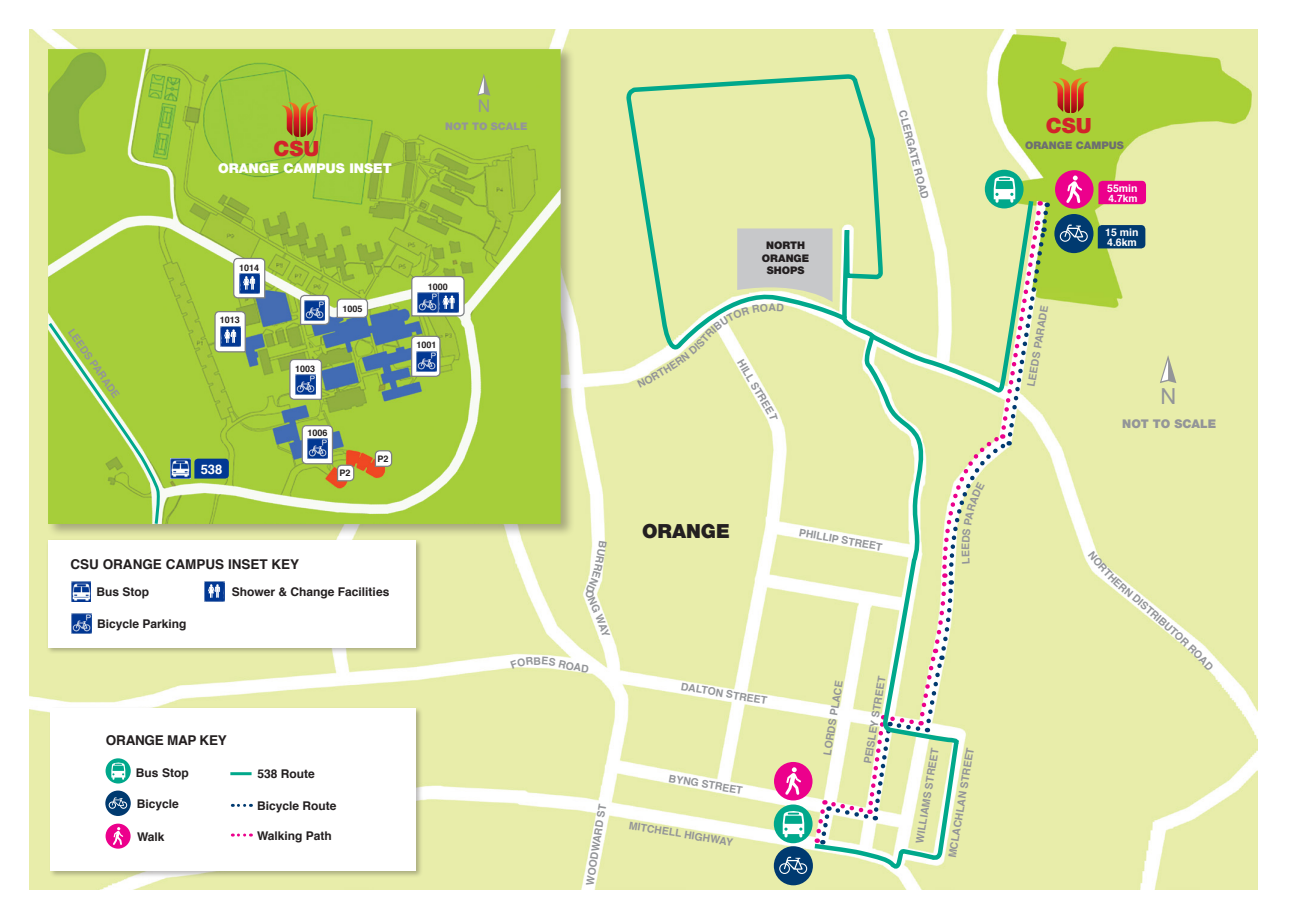
<style>
.page{position:relative;width:1289px;height:919px;background:#fff}
.page>*{position:absolute;margin:0;border:0;box-sizing:border-box;transform-origin:0 0}
.t1{font:22.05px "Arial";color:#939598}
.t2{font:900 21px "Helvetica Neue LT Std";color:#d2232a}
.t3{font:900 19.5px "Helvetica Neue LT Std";color:#231f20}
.t4{font:17.4px "Arial";color:#939598}
.t5{font:700 13.5px "Helvetica";color:#231f20}
.t6{font:900 13.5px "Helvetica Neue LT Std";color:#fff}
.t7{font:700 13.5px "Helvetica";letter-spacing:-.02em;color:#231f20}
.t8{font:700 13.05px "Helvetica";color:#fff}
.t9{font:700 12px "Helvetica";color:#231f20}
.t10{font:900 12px "Helvetica Neue LT Std";color:#939598}
.t11{font:700 10.5px "Helvetica";color:#939598}
.t12{font:900 10.5px/12.6px "Helvetica Neue LT Std";color:#231f20;text-align:center}
.t13{font:700 10.5px/10.5px "Helvetica";color:#fff}
.t14{font:900 10.5px "Helvetica Neue LT Std";color:#6d6e71}
.t15{font:900 10.5px "Helvetica Neue LT Std";color:#939598}
.t16{font:700 10.2px "Helvetica";color:#fff}
.t17{font:700 9px "Helvetica";color:#231f20}
</style>
<div class="page">
<img style="left:30px;top:30px;width:1226px;height:859px">
<svg style="left:1052px;top:78px;width:36px;height:35px"></svg>
<div style="left:46px;top:46px;width:530px;height:491px;background:#231f20;opacity:.33"></div>
<img style="left:48px;top:49px;width:512px;height:475px">
<svg style="left:410px;top:335px;width:31px;height:42px"></svg>
<svg style="left:336px;top:298px;width:33px;height:20px"></svg>
<svg style="left:299px;top:294px;width:31px;height:31px"></svg>
<svg style="left:374px;top:449px;width:19px;height:18px"></svg>
<svg style="left:301px;top:424px;width:54px;height:58px"></svg>
<svg style="left:289px;top:358px;width:34px;height:42px"></svg>
<div style="left:1054px;top:170px;width:39px;height:39px;background:#ec008c;border-radius:50%"></div>
<svg style="left:1066px;top:175px;width:16px;height:28px"></svg>
<div style="left:1054px;top:214px;width:39px;height:39px;background:#003a70;border-radius:50%"></div>
<div style="left:1059px;top:231px;width:11px;height:11px;border:1px solid #fff;border-radius:50%"></div>
<div style="left:1077px;top:231px;width:10px;height:11px;border:1px solid #fff;border-radius:50%"></div>
<svg style="left:1064px;top:224px;width:19px;height:13px"></svg>
<svg style="left:1097px;top:225px;width:48px;height:23px"></svg>
<svg style="left:1098px;top:181px;width:47px;height:23px"></svg>
<svg style="left:625px;top:73px;width:335px;height:802px;background:#deeaae"></svg>
<div style="left:773px;top:846px;width:40px;height:39px;background:#003a70;border-radius:50%"></div>
<div style="left:779px;top:863px;width:11px;height:10px;border:1px solid #fff;border-radius:50%"></div>
<div style="left:796px;top:863px;width:11px;height:10px;border:1px solid #fff;border-radius:50%"></div>
<svg style="left:783px;top:856px;width:20px;height:13px"></svg>
<div style="left:984px;top:170px;width:39px;height:38px;background:#00a88b;border-radius:50%"></div>
<svg style="left:282px;top:102px;width:36px;height:35px"></svg>
<img style="left:304px;top:300px;width:20px;height:20px">
<img style="left:307px;top:439px;width:20px;height:20px">
<img style="left:296px;top:375px;width:19px;height:20px">
<img style="left:416px;top:351px;width:20px;height:20px">
<svg style="left:410px;top:275px;width:55px;height:42px"></svg>
<svg style="left:232px;top:257px;width:34px;height:42px"></svg>
<svg style="left:214px;top:310px;width:32px;height:43px"></svg>
<div style="left:46px;top:538px;width:377px;height:116px;background:#231f20;opacity:.31"></div>
<div style="left:48px;top:540px;width:367px;height:107px;background:#fff"></div>
<div style="left:49px;top:706px;width:374px;height:172px;background:#231f20;opacity:.31"></div>
<div style="left:50px;top:707px;width:366px;height:163px;background:#fff"></div>
<img style="left:71px;top:581px;width:20px;height:20px">
<img style="left:72px;top:613px;width:20px;height:20px">
<img style="left:204px;top:581px;width:20px;height:20px">
<div style="left:206px;top:582px;width:17px;height:17px;background:#013893"></div>
<svg style="left:208px;top:584px;width:12px;height:14px"></svg>
<svg style="left:1159px;top:355px;width:17px;height:28px"></svg>
<svg style="left:477px;top:74px;width:13px;height:22px"></svg>
<svg style="left:47px;top:321px;width:112px;height:205px;background:#a6ce49"></svg>
<hr style="left:230px;top:772px;width:21px;height:3px;background:#00a88b">
<svg style="left:232px;top:803px;width:19px;height:3px"></svg>
<svg style="left:232px;top:833px;width:19px;height:3px"></svg>
<div style="left:106px;top:823px;width:25px;height:25px;background:#ec008c;border-radius:50%"></div>
<svg style="left:113px;top:827px;width:10px;height:18px"></svg>
<svg style="left:105px;top:790px;width:26px;height:25px"></svg>
<div style="left:109px;top:801px;width:7px;height:7px;border:1px solid #fff;border-radius:50%"></div>
<div style="left:120px;top:801px;width:7px;height:7px;border:1px solid #fff;border-radius:50%"></div>
<svg style="left:112px;top:797px;width:12px;height:8px"></svg>
<svg style="left:106px;top:758px;width:25px;height:25px"></svg>
<svg style="left:111px;top:761px;width:14px;height:18px"></svg>
<svg style="left:194px;top:458px;width:35px;height:20px"></svg>
<img style="left:170px;top:458px;width:20px;height:20px">
<svg style="left:1088px;top:551px;width:53px;height:53px"></svg>
<svg style="left:1173px;top:631px;width:40px;height:39px"></svg>
<svg style="left:585px;top:541px;width:25px;height:96px"></svg>
<svg style="left:510px;top:656px;width:78px;height:16px"></svg>
<svg style="left:637px;top:175px;width:414px;height:669px;background:#e0eab6"></svg>
<h2 class="t2" style="left:274px;top:136px;width:47px">CSU</h2>
<p class="t6" style="left:218px;top:160px;width:175px">ORANGE CAMPUS INSET</p>
<h3 class="t4" style="left:478px;top:95px;width:14px">N</h3>
<p class="t15" style="left:445px;top:120px;width:84px">NOT TO SCALE</p>
<p class="t11" style="left:77px;top:325px;width:83px;rotate:55deg">LEEDS PARADE</p>
<p class="t17" style="left:239px;top:260px;width:22px">1014</p>
<p class="t17" style="left:220px;top:312px;width:22px">1013</p>
<p class="t8" style="left:201px;top:459px;width:23px">538</p>
<p class="t17" style="left:295px;top:361px;width:22px">1003</p>
<p class="t17" style="left:342px;top:301px;width:22px">1005</p>
<p class="t17" style="left:307px;top:425px;width:22px">1006</p>
<p class="t17" style="left:339px;top:465px;width:13px">P2</p>
<p class="t17" style="left:377px;top:451px;width:13px">P2</p>
<p class="t17" style="left:428px;top:279px;width:22px">1000</p>
<p class="t17" style="left:416px;top:337px;width:22px">1001</p>
<p class="t5" style="left:70px;top:553px;width:230px">CSU ORANGE CAMPUS INSET KEY</p>
<p class="t9" style="left:96px;top:582px;width:54px">Bus Stop</p>
<p class="t9" style="left:232px;top:582px;width:159px">Shower &amp; Change Facilities</p>
<p class="t9" style="left:97px;top:613px;width:91px">Bicycle Parking</p>
<p class="t7" style="left:106px;top:729px;width:122px">ORANGE MAP KEY</p>
<p class="t9" style="left:136px;top:763px;width:54px">Bus Stop</p>
<p class="t9" style="left:137px;top:793px;width:44px">Bicycle</p>
<p class="t9" style="left:137px;top:827px;width:29px">Walk</p>
<p class="t9" style="left:257px;top:763px;width:59px">538 Route</p>
<p class="t9" style="left:257px;top:796px;width:81px">Bicycle Route</p>
<p class="t9" style="left:257px;top:826px;width:76px">Walking Path</p>
<p class="t12" style="left:762px;top:239px;width:49px">NORTH<br>ORANGE<br>SHOPS</p>
<p class="t11" style="left:747px;top:356px;width:63px;rotate:59deg">HILL STREE</p>
<p class="t11" style="left:910px;top:108px;width:38px;rotate:76deg">CLERG</p>
<p class="t11" style="left:919px;top:144px;width:56px;rotate:75deg">ATE ROAD</p>
<h3 class="t3" style="left:642px;top:519px;width:89px">ORANGE</h3>
<p class="t11" style="left:800px;top:524px;width:86px;rotate:10deg">PHILLIP STREET</p>
<p class="t11" style="left:682px;top:677px;width:89px;rotate:10deg">DALTON STREET</p>
<p class="t11" style="left:581px;top:883px;width:84px;rotate:-81deg">WOODWARD ST</p>
<p class="t11" style="left:670px;top:769px;width:76px;rotate:10deg">BYNG STREET</p>
<p class="t11" style="left:630px;top:817px;width:107px;rotate:9deg">MITCHELL HIGHWAY</p>
<p class="t11" style="left:819px;top:753px;width:77px;rotate:-81deg">LORDS PLACE</p>
<p class="t11" style="left:859px;top:762px;width:90px;rotate:-81deg">PEISLEY STREET</p>
<p class="t11" style="left:911px;top:841px;width:98px;rotate:-81deg">WILLIAMS STREET</p>
<p class="t11" style="left:944px;top:856px;width:113px;rotate:-81deg">MCLACHLAN STREET</p>
<h2 class="t2" style="left:1045px;top:113px;width:47px">CSU</h2>
<p class="t14" style="left:1025px;top:138px;width:100px">ORANGE CAMPUS</p>
<p class="t13" style="left:1107px;top:183px;width:32px">55min</p>
<p class="t16" style="left:1108px;top:190px;width:30px">4.7km</p>
<p class="t11" style="left:1022px;top:384px;width:83px;rotate:-80deg">LEEDS PARADE</p>
<p class="t13" style="left:1105px;top:227px;width:35px">15 min<br>4.6km</p>
<h1 class="t1" style="left:1160px;top:382px;width:17px">N</h1>
<p class="t10" style="left:1122px;top:416px;width:96px">NOT TO SCALE</p>
<p class="t11" style="left:1145px;top:595px;width:25px;rotate:41deg">ISTR</p>
<p class="t11" style="left:1163px;top:611px;width:26px;rotate:42deg">IBUT</p>
</div>
